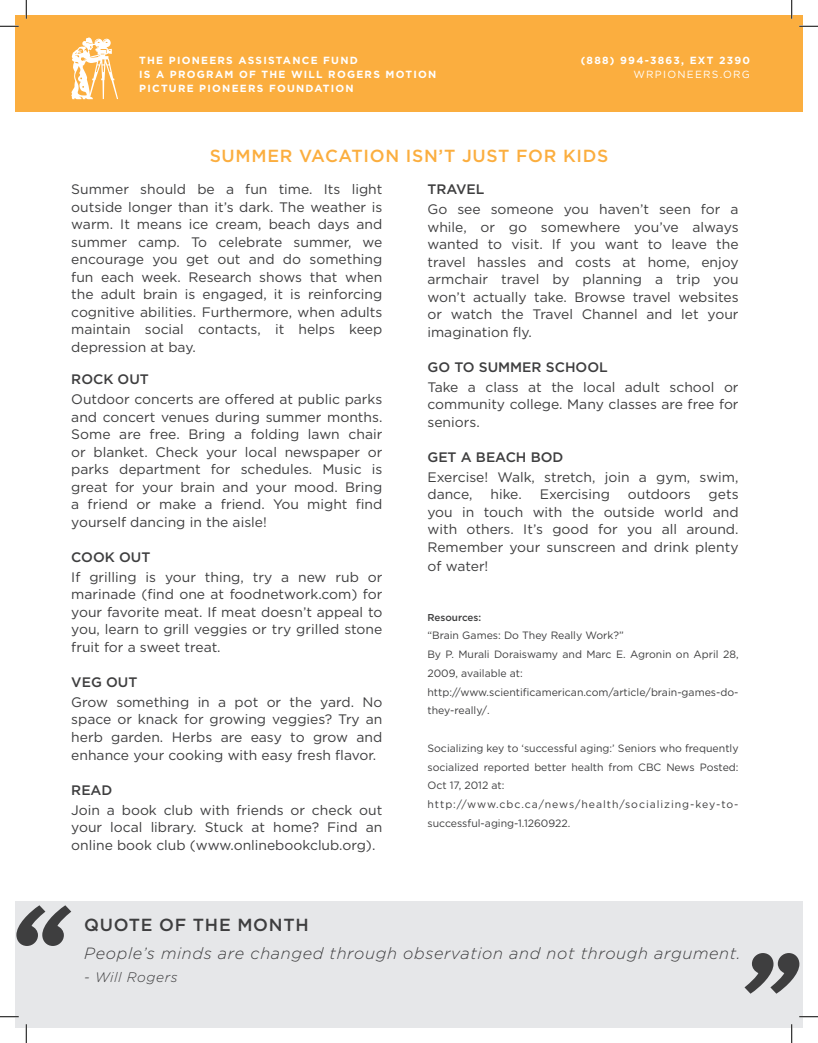
<style>
.page{position:relative;width:818px;height:1043px;background:#fff}
.page>*{position:absolute;margin:0;border:0;box-sizing:border-box;transform-origin:0 0}
.t1{font:500 17.5px "Gotham";letter-spacing:.04em;color:#fbae3f}
.t2{font:500 17.5px "Gotham";letter-spacing:.04em;color:#3e3e3f}
.t3{font:italic 300 16.25px "Gotham";letter-spacing:.04em;color:#3e3e3f}
.t4{font:13.75px/17.5px "Gotham";color:#3e3e3f;text-align:justify}
.t5{font:500 13.75px "Gotham";color:#3e3e3f}
.t6{font:italic 300 13.75px "Gotham";letter-spacing:.04em;color:#3e3e3f}
.t7{font:10.62px/18.8px "Gotham";color:#3e3e3f}
.t8{font:700 10.38px/13.8px "Gotham";letter-spacing:.12em;color:#fff}
.t9{font:10.38px "Gotham";letter-spacing:.12em;color:#fff}
.t10{font:500 10px "Gotham";color:#3e3e3f}
</style>
<div class="page">
<div style="left:15px;top:901px;width:787px;height:127px;background:#e6e7e9"></div>
<div style="left:15px;top:15px;width:787px;height:97px;background:#fbae3f"></div>
<svg style="left:16px;top:905px;width:55px;height:41px"></svg>
<svg style="left:744px;top:953px;width:55px;height:40px"></svg>
<svg style="left:71px;top:37px;width:47px;height:62px"></svg>
<svg style="left:0;top:25px;width:19px;height:2px"></svg>
<svg style="left:799px;top:25px;width:19px;height:2px"></svg>
<svg style="left:0;top:1016px;width:19px;height:1px"></svg>
<svg style="left:799px;top:1015px;width:19px;height:2px"></svg>
<svg style="left:25px;top:0;width:2px;height:19px"></svg>
<svg style="left:25px;top:1024px;width:2px;height:18px"></svg>
<svg style="left:791px;top:0;width:1px;height:19px"></svg>
<svg style="left:791px;top:1024px;width:1px;height:18px"></svg>
<p class="t8" style="left:139px;top:54px;width:299px">THE PIONEERS ASSISTANCE FUND<br>IS A PROGRAM OF THE WILL ROGERS MOTION<br>PICTURE PIONEERS FOUNDATION</p>
<p class="t8" style="left:580px;top:54px;width:171px">(888) 994-3863, EXT 2390</p>
<p class="t9" style="left:633px;top:68px;width:118px">WRPIONEERS.ORG</p>
<p class="t1" style="left:210px;top:144px;width:400px">SUMMER VACATION ISN’T JUST FOR KIDS</p>
<p class="t4" style="left:71px;top:180px;width:312px">Summer should be a fun time. Its light outside longer than it’s dark. The weather is warm. It means ice cream, beach days and summer camp. To celebrate summer, we encourage you get out and do something fun each week. Research shows that when the adult brain is engaged, it is reinforcing cognitive abilities. Furthermore, when adults maintain social contacts, it helps keep depression at bay.</p>
<p class="t5" style="left:71px;top:370px;width:79px">ROCK OUT</p>
<p class="t4" style="left:71px;top:390px;width:312px">Outdoor concerts are offered at public parks and concert venues during summer months.<br>Some are free. Bring a folding lawn chair or blanket. Check your local newspaper or parks department for schedules. Music is great for your brain and your mood. Bring a friend or make a friend. You might find yourself dancing in the aisle!</p>
<p class="t5" style="left:71px;top:548px;width:81px">COOK OUT</p>
<p class="t4" style="left:71px;top:568px;width:312px">If grilling is your thing, try a new rub or marinade (find one at foodnetwork.com) for your favorite meat. If meat doesn’t appeal to you, learn to grill veggies or try grilled stone fruit for a sweet treat.</p>
<p class="t5" style="left:71px;top:673px;width:68px">VEG OUT</p>
<p class="t4" style="left:71px;top:693px;width:312px">Grow something in a pot or the yard. No space or knack for growing veggies? Try an herb garden. Herbs are easy to grow and enhance your cooking with easy fresh flavor.</p>
<p class="t5" style="left:71px;top:780px;width:43px">READ</p>
<p class="t4" style="left:71px;top:800px;width:312px">Join a book club with friends or check out your local library. Stuck at home? Find an online book club (www.onlinebookclub.org).</p>
<p class="t2" style="left:84px;top:913px;width:226px">QUOTE OF THE MONTH</p>
<p class="t5" style="left:427px;top:180px;width:58px">TRAVEL</p>
<p class="t4" style="left:427px;top:200px;width:312px">Go see someone you haven’t seen for a while, or go somewhere you’ve always wanted to visit. If you want to leave the travel hassles and costs at home, enjoy armchair travel by planning a trip you won’t actually take. Browse travel websites or watch the Travel Channel and let your imagination fly.</p>
<p class="t5" style="left:427px;top:358px;width:182px">GO TO SUMMER SCHOOL</p>
<p class="t4" style="left:427px;top:378px;width:312px">Take a class at the local adult school or community college. Many classes are free for seniors.</p>
<p class="t5" style="left:427px;top:448px;width:137px">GET A BEACH BOD</p>
<p class="t4" style="left:427px;top:468px;width:312px">Exercise! Walk, stretch, join a gym, swim, dance,</p>
<p class="t4" style="left:490px;top:485px;width:33px">hike.</p>
<p class="t4" style="left:539px;top:485px;width:72px">Exercising</p>
<p class="t4" style="left:628px;top:485px;width:64px">outdoors</p>
<p class="t4" style="left:427px;top:485px;width:312px;text-indent:281px">gets you in touch with the outside world and with others. It’s good for you all around.<br>Remember your sunscreen and drink plenty</p>
<p class="t4" style="left:427px;top:557px;width:62px">of water!</p>
<p class="t10" style="left:427px;top:610px;width:55px">Resources:</p>
<p class="t7" style="left:427px;top:626px;width:312px">“Brain Games: Do They Really Work?”<br>By P. Murali Doraiswamy and Marc E. Agronin on April 28, 2009, available at: http://www.scientificamerican.com/article/brain-games-do&shy;they-really/.</p>
<p class="t7" style="left:427px;top:738px;width:312px">Socializing key to ‘successful aging:’ Seniors who frequently socialized reported better health from CBC News Posted:<br>Oct 17, 2012 at: http://www.cbc.ca/news/health/socializing-key-to&shy;successful-aging-1.1260922.</p>
<p class="t3" style="left:84px;top:943px;width:657px">People’s minds are changed through observation and not through argument.</p>
<p class="t6" style="left:84px;top:968px;width:95px">- Will Rogers</p>
</div>
